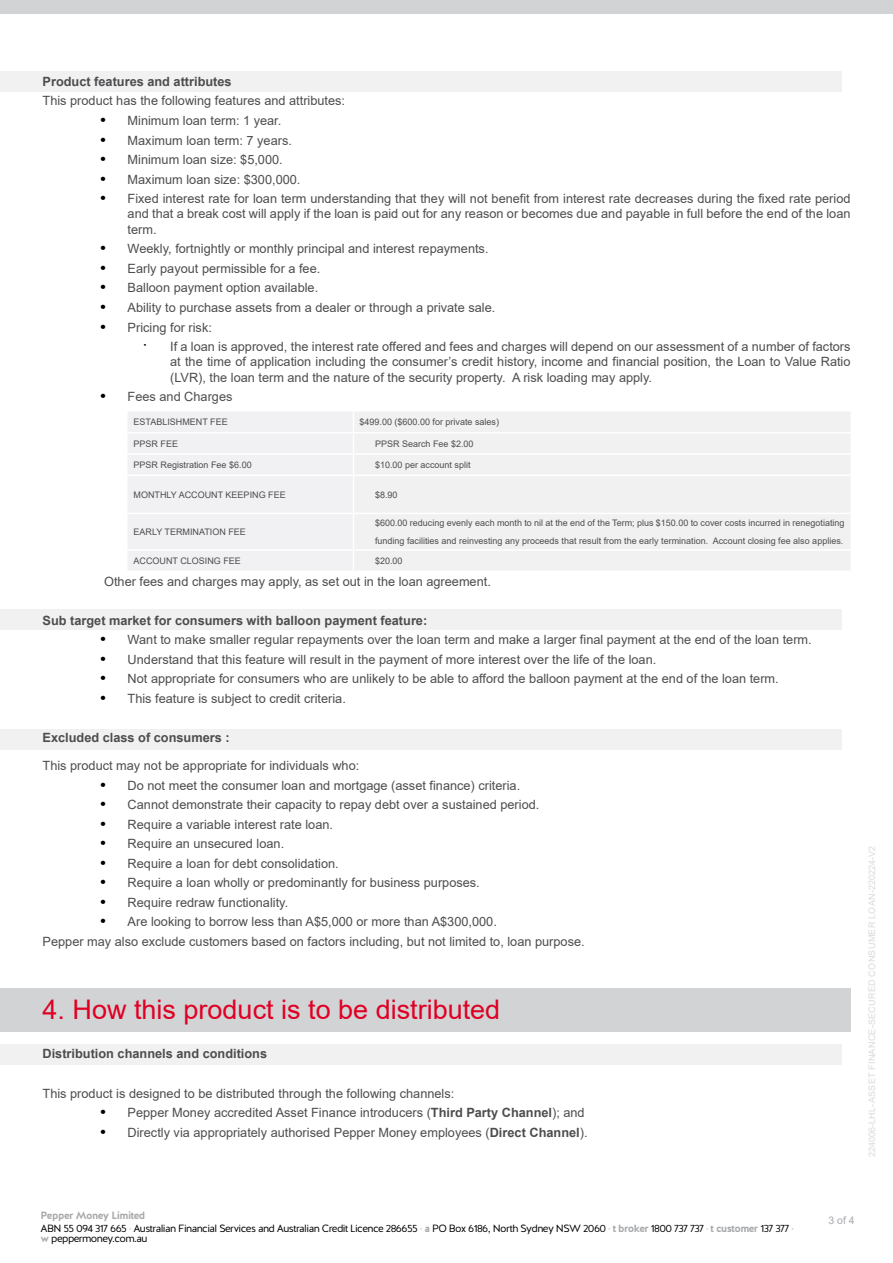
<style>
.page{position:relative;width:893px;height:1263px;background:#fff}
.page>*{position:absolute;margin:0;border:0;box-sizing:border-box;transform-origin:0 0}
.t1{font:27px "Arial";color:#df0024}
.t2{font:12.75px/15.3px "Arial";color:#4d4d4f}
.t3{font:700 12.75px "Arial";color:#4d4d4f}
.t4{font:10.5px/12.6px "Halis R";letter-spacing:-.055em;color:#000101}
.t5{font:10.5px "Arial";color:#a7a9ac}
.t6{font:9px/18px "Arial";color:#4d4d4f}
.t7{font:9px "Arial";letter-spacing:.035em;color:#dadadd}
.s1{font-weight:700;font-size:15px;color:#000}
.s2{font-family:"Halis R";font-size:16.5px;color:#000101}
.s3{font-weight:700}
.s4{font-weight:700;color:#a7a9ac}
.s5{color:#a7a9ac}
</style>
<div class="page">
<div style="left:0;top:610px;width:842px;height:20px;background:#f1f1f2"></div>
<div style="left:0;top:729px;width:842px;height:20px;background:#f1f1f2"></div>
<div style="left:0;top:1044px;width:842px;height:20px;background:#f1f1f2"></div>
<div style="left:0;top:71px;width:842px;height:20px;background:#f1f1f2"></div>
<div style="left:0;top:988px;width:850px;height:43px;background:#d1d3d4"></div>
<div style="left:0;top:0;width:893px;height:14px;background:#d1d3d4"></div>
<div style="left:354px;top:412px;width:496px;height:158px;background:#f1f1f2"></div>
<hr style="left:353px;top:453px;width:498px;height:2px;background:#fff">
<hr style="left:353px;top:475px;width:498px;height:1px;background:#fff">
<hr style="left:353px;top:513px;width:498px;height:1px;background:#fff">
<hr style="left:353px;top:549px;width:498px;height:2px;background:#fff">
<hr style="left:353px;top:432px;width:498px;height:1px;background:#fff">
<div style="left:128px;top:412px;width:225px;height:158px;background:#f1f1f3"></div>
<p class="t3" style="left:43px;top:72px;width:191px">Product features and attributes</p>
<p class="t2" style="left:43px;top:93px;width:304px">This product has the following features and attributes:</p>
<p class="t2" style="left:101px;top:113px;width:182px"><span class="s1">•</span> Minimum loan term: 1 year.</p>
<p class="t2" style="left:101px;top:132px;width:193px"><span class="s1">•</span> Maximum loan term: 7 years.</p>
<p class="t2" style="left:101px;top:152px;width:184px"><span class="s1">•</span> Minimum loan size: $5,000.</p>
<p class="t2" style="left:101px;top:171px;width:201px"><span class="s1">•</span> Maximum loan size: $300,000.</p>
<p class="t2" style="left:128px;top:191px;width:724px;text-align:justify;text-indent:-27px"><span class="s1">•</span> Fixed interest rate for loan term understanding that they will not benefit from interest rate decreases during the fixed rate period and that a break cost will apply if the loan is paid out for any reason or becomes due and payable in full before the end of the loan term.</p>
<p class="t2" style="left:101px;top:241px;width:389px"><span class="s1">•</span> Weekly, fortnightly or monthly principal and interest repayments.</p>
<p class="t2" style="left:101px;top:261px;width:221px"><span class="s1">•</span> Early payout permissible for a fee.</p>
<p class="t2" style="left:101px;top:280px;width:219px"><span class="s1">•</span> Balloon payment option available.</p>
<p class="t2" style="left:101px;top:300px;width:396px"><span class="s1">•</span> Ability to purchase assets from a dealer or through a private sale.</p>
<p class="t2" style="left:143px;top:317px;width:709px;line-height:19.5px;text-indent:-43px"><span class="s1">•</span> Pricing for risk:<br><span class="s2">·</span> If a loan is approved, the interest rate offered and fees and charges will depend on our assessment of a number of factors</p>
<p class="t2" style="left:170px;top:354px;width:682px">at the time of application including the consumer’s credit history, income and financial position, the Loan to Value Ratio (LVR), the loan term and the nature of the security property. A risk loading may apply.</p>
<p class="t2" style="left:101px;top:389px;width:133px"><span class="s1">•</span> Fees and Charges</p>
<p class="t6" style="left:134px;top:413px;width:7px">EST</p>
<p class="t6" style="left:150px;top:413px;width:40px">ABLISHMENT</p>
<p class="t6" style="left:210px;top:413px;width:12px">FEE</p>
<p class="t6" style="left:359px;top:413px;width:141px">$499.00 ($600.00 for private sales)</p>
<p class="t6" style="left:134px;top:434px;width:39px">PPSR FEE</p>
<p class="t6" style="left:375px;top:434px;width:100px">PPSR Search Fee $2.00</p>
<p class="t6" style="left:134px;top:456px;width:120px">PPSR Registration Fee $6.00</p>
<p class="t6" style="left:375px;top:456px;width:97px">$10.00 per account split</p>
<p class="t6" style="left:134px;top:485px;width:8px">MONT</p>
<p class="t6" style="left:160px;top:485px;width:32px">HLY ACCOUNT</p>
<p class="t6" style="left:226px;top:485px;width:55px">KEEPING FEE</p>
<p class="t6" style="left:375px;top:485px;width:24px">$8.90</p>
<p class="t6" style="left:134px;top:523px;width:38px">EARLY TERMIN</p>
<p class="t6" style="left:199px;top:523px;width:12px">ATION</p>
<p class="t6" style="left:228px;top:523px;width:12px">FEE</p>
<p class="t6" style="left:375px;top:514px;width:471px">$600.00 reducing evenly each month to nil at the end of the Term; plus $150.00 to cover costs incurred in renegotiating funding facilities and reinvesting any proceeds that result from the early termination. Account closing fee also applies.</p>
<p class="t6" style="left:134px;top:552px;width:14px">ACCOUNT</p>
<p class="t6" style="left:180px;top:552px;width:18px">CLOSIN</p>
<p class="t6" style="left:214px;top:552px;width:22px">G FEE</p>
<p class="t6" style="left:375px;top:552px;width:29px">$20.00</p>
<p class="t2" style="left:104px;top:573px;width:388px">Other fees and charges may apply, as set out in the loan agreement.</p>
<p class="t3" style="left:43px;top:611px;width:386px">Sub target market for consumers with balloon payment feature:</p>
<p class="t2" style="left:101px;top:632px;width:713px"><span class="s1">•</span> Want to make smaller regular repayments over the loan term and make a larger final payment at the end of the loan term.</p>
<p class="t2" style="left:101px;top:651px;width:557px"><span class="s1">•</span> U nderstand that this feature will result in the payment of more interest over the life of the loan.</p>
<p class="t2" style="left:101px;top:671px;width:680px"><span class="s1">•</span> Not appropriate for consumers who are unlikely to be able to afford the balloon payment at the end of the loan term.</p>
<p class="t2" style="left:101px;top:691px;width:247px"><span class="s1">•</span> This feature is subject to credit criteria.</p>
<p class="t3" style="left:43px;top:728px;width:189px">Excluded class of consumers :</p>
<p class="t2" style="left:43px;top:758px;width:318px">This product may not be appropriate for individuals who:</p>
<p class="t2" style="left:101px;top:777px;width:421px"><span class="s1">•</span> Do not meet the consumer loan and mortgage (asset finance) criteria.</p>
<p class="t2" style="left:101px;top:797px;width:440px"><span class="s1">•</span> Cannot demonstrate their capacity to repay debt over a sustained period.</p>
<p class="t2" style="left:101px;top:816px;width:234px"><span class="s1">•</span> Require a variable interest rate loan.</p>
<p class="t2" style="left:101px;top:836px;width:185px"><span class="s1">•</span> Require an unsecured loan.</p>
<p class="t2" style="left:101px;top:856px;width:240px"><span class="s1">•</span> Require a loan for debt consolidation.</p>
<p class="t2" style="left:101px;top:875px;width:381px"><span class="s1">•</span> Require a loan wholly or predominantly for business purposes.</p>
<p class="t2" style="left:101px;top:895px;width:189px"><span class="s1">•</span> Require redraw functionality.</p>
<p class="t2" style="left:43px;top:912px;width:544px;line-height:19.5px;text-indent:58px"><span class="s1">•</span> Are looking to borrow less than A$5,000 or more than A$300,000.<br>Pepper may also exclude customers based on factors including, but not limited to, loan purpose.</p>
<h1 class="t1" style="left:43px;top:991px;width:459px">4. How this product is to be distributed</h1>
<p class="t3" style="left:43px;top:1045px;width:226px">Distribution channels and conditions</p>
<p class="t2" style="left:43px;top:1085px;width:413px">This product is designed to be distributed through the following channels:</p>
<p class="t2" style="left:101px;top:1105px;width:486px"><span class="s1">•</span> Pepper Money accredited Asset Finance introducers (<span class="s3">Third Party Channel</span>); and</p>
<p class="t2" style="left:101px;top:1124px;width:488px"><span class="s1">•</span> Directly via appropriately authorised Pepper Money employees (<span class="s3">Direct Channel</span>).</p>
<p class="t7" style="left:866px;top:1157px;width:312px;rotate:-90deg">224006-LHL-Asset Finance-Secured Consumer Loan-220224-V2</p>
<p class="t4" style="left:40px;top:1209px;width:755px"><span class="s4">Pepper Money Limited<br></span>ABN 55 094 317 665 <span class="s5">·</span> Australian Financial Services and Australian Credit Licence 286655 <span class="s5">·</span> <span class="s4">a</span> PO Box 6186, North Sydney NSW 2060 <span class="s5">·</span> <span class="s4">t broker</span> 1800 737 737 <span class="s5">·</span> <span class="s4">t customer</span> 137 377 <span class="s5">·</span></p>
<p class="t4" style="left:41px;top:1232px;width:109px"><span class="s4">w</span> peppermoney.com.au</p>
<p class="t5" style="left:828px;top:1213px;width:28px">3 of 4</p>
</div>
